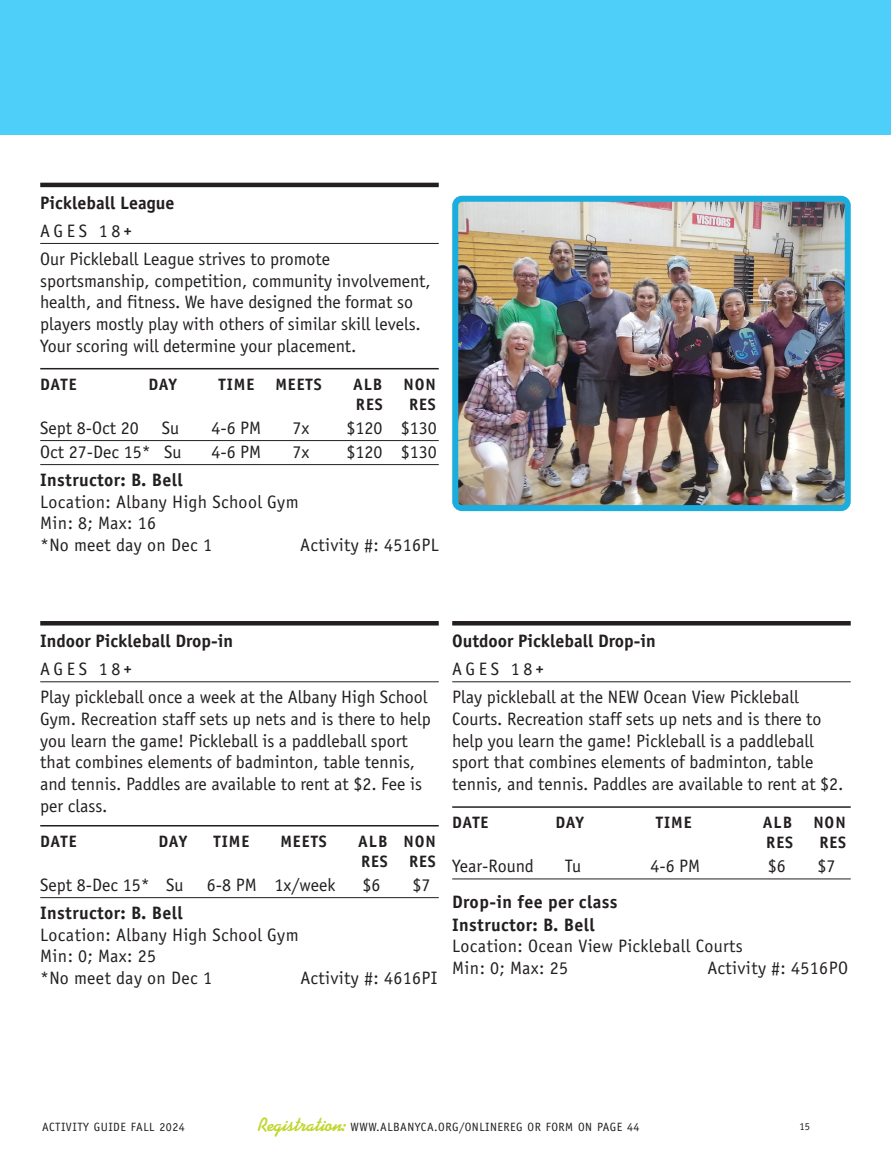
<style>
.page{position:relative;width:891px;height:1162px;background:#fff}
.page>*{position:absolute;margin:0;border:0;box-sizing:border-box;transform-origin:0 0}
._03_Class_Description{font:18px/21.8px "Officina Sans Std";color:#231f20}
._08_Location_or_more_lines_of_other_info{font:18px "Officina Sans Std";letter-spacing:.02em;color:#231f20}
._06_When_Where_Prices{font:18px "Officina Sans Std";color:#231f20}
._07_Instructor__or_first_line_of_other_in{font:700 18px "Officina Sans Std";letter-spacing:.02em;color:#231f20}
._01_Class_Camp_Name__Big_Rule{font:700 18px "Officina Sans Std";color:#231f20}
._02_Age_Group_Subhead{font:18px "Officina Sans Std";letter-spacing:.2em;color:#231f20}
._05_Schedule_Header_Lower_Half{font:700 16.5px/20px "Officina Sans Std";letter-spacing:.055em;color:#231f20}
.t1{font:12px "Officina Sans Std";letter-spacing:.04em;color:#231f20}
.t2{font:10.5px "Officina Sans Std";color:#231f20}
.s1{font-family:"Solano Gothic Retro MVB Std Caps Bd"}
.s2{font-family:"Kaufmann Std";font-weight:700;font-size:19.5px;color:#c1d72f}
</style>
<div class="page">
<div style="left:0;top:0;width:891px;height:135px;background:#4ecffa"></div>
<div style="left:40px;top:620px;width:399px;height:5px;background:#231f20"></div>
<hr style="left:40px;top:681px;width:399px;height:1px;background:#231f20">
<hr style="left:40px;top:824px;width:399px;height:2px;background:#231f20">
<hr style="left:40px;top:897px;width:399px;height:1px;background:#231f20">
<hr style="left:40px;top:183px;width:399px;height:4px;background:#231f20">
<hr style="left:40px;top:243px;width:399px;height:1px;background:#231f20">
<hr style="left:40px;top:368px;width:399px;height:1px;background:#231f20">
<hr style="left:40px;top:440px;width:399px;height:1px;background:#231f20">
<hr style="left:40px;top:464px;width:399px;height:1px;background:#231f20">
<img style="left:459px;top:203px;width:384px;height:301px">
<div style="left:452px;top:196px;width:398px;height:315px;border:6px solid #1aaddd;border-radius:7px"></div>
<div style="left:452px;top:620px;width:398px;height:5px;background:#231f20"></div>
<hr style="left:452px;top:681px;width:398px;height:1px;background:#231f20">
<hr style="left:452px;top:806px;width:398px;height:1px;background:#231f20">
<hr style="left:452px;top:878px;width:398px;height:1px;background:#231f20">
<p class="_01_Class_Camp_Name__Big_Rule" style="left:40px;top:191px;width:136px">Pickleball League</p>
<p class="_02_Age_Group_Subhead" style="left:40px;top:220px;width:92px">AGES 18<span class="s1">+</span></p>
<p class="_03_Class_Description" style="left:40px;top:248px;width:392px">Our Pickleball League strives to promote sportsmanship, competition, community involvement, health, and fitness. We have designed the format so players mostly play with others of similar skill levels.<br>Your scoring will determine your placement.</p>
<p class="_05_Schedule_Header_Lower_Half" style="left:40px;top:374px;width:38px">DATE</p>
<p class="_05_Schedule_Header_Lower_Half" style="left:148px;top:374px;width:30px">DAY</p>
<p class="_05_Schedule_Header_Lower_Half" style="left:219px;top:374px;width:37px">TIME</p>
<p class="_05_Schedule_Header_Lower_Half" style="left:275px;top:374px;width:48px">MEETS</p>
<p class="_05_Schedule_Header_Lower_Half" style="left:353px;top:374px;width:31px">ALB</p>
<p class="_05_Schedule_Header_Lower_Half" style="left:403px;top:374px;width:34px">NON</p>
<p class="_05_Schedule_Header_Lower_Half" style="left:356px;top:393px;width:28px">RES</p>
<p class="_05_Schedule_Header_Lower_Half" style="left:409px;top:393px;width:28px">RES</p>
<p class="_06_When_Where_Prices" style="left:40px;top:417px;width:100px">Sept 8-Oct 20</p>
<p class="_06_When_Where_Prices" style="left:162px;top:417px;width:19px">Su</p>
<p class="_06_When_Where_Prices" style="left:211px;top:417px;width:51px">4-6 PM</p>
<p class="_06_When_Where_Prices" style="left:292px;top:417px;width:18px">7x</p>
<p class="_06_When_Where_Prices" style="left:347px;top:417px;width:92px">$120 $130</p>
<p class="_06_When_Where_Prices" style="left:40px;top:441px;width:143px">Oct 27-Dec 15* Su</p>
<p class="_06_When_Where_Prices" style="left:211px;top:441px;width:51px">4-6 PM</p>
<p class="_06_When_Where_Prices" style="left:292px;top:441px;width:18px">7x</p>
<p class="_06_When_Where_Prices" style="left:347px;top:441px;width:92px">$120 $130</p>
<p class="_07_Instructor__or_first_line_of_other_in" style="left:40px;top:468px;width:144px">Instructor: B. Bell</p>
<p class="_08_Location_or_more_lines_of_other_info" style="left:40px;top:491px;width:260px">Location: Albany High School Gym</p>
<p class="_08_Location_or_more_lines_of_other_info" style="left:40px;top:512px;width:117px">Min: 8; Max: 16</p>
<p class="_08_Location_or_more_lines_of_other_info" style="left:40px;top:534px;width:173px">*No meet day on Dec 1</p>
<p class="_08_Location_or_more_lines_of_other_info" style="left:300px;top:534px;width:140px">Activity #: 4516PL</p>
<p class="_01_Class_Camp_Name__Big_Rule" style="left:40px;top:629px;width:194px">Indoor Pickleball Drop-in</p>
<p class="_02_Age_Group_Subhead" style="left:40px;top:658px;width:92px">AGES 18<span class="s1">+</span></p>
<p class="_03_Class_Description" style="left:40px;top:686px;width:392px">Play pickleball once a week at the Albany High School Gym. Recreation staff sets up nets and is there to help you learn the game! Pickleball is a paddleball sport that combines elements of badminton, table tennis, and tennis. Paddles are available to rent at $2. Fee is per class.</p>
<p class="_05_Schedule_Header_Lower_Half" style="left:40px;top:830px;width:38px">DATE</p>
<p class="_05_Schedule_Header_Lower_Half" style="left:159px;top:830px;width:30px">DAY</p>
<p class="_05_Schedule_Header_Lower_Half" style="left:214px;top:830px;width:37px">TIME</p>
<p class="_05_Schedule_Header_Lower_Half" style="left:280px;top:830px;width:48px">MEETS</p>
<p class="_05_Schedule_Header_Lower_Half" style="left:358px;top:830px;width:79px">ALB NON<br>RES</p>
<p class="_05_Schedule_Header_Lower_Half" style="left:409px;top:850px;width:28px">RES</p>
<p class="_06_When_Where_Prices" style="left:40px;top:873px;width:145px">Sept 8-Dec 15* Su</p>
<p class="_06_When_Where_Prices" style="left:207px;top:873px;width:130px">6-8 PM 1x/week</p>
<p class="_06_When_Where_Prices" style="left:362px;top:873px;width:19px">$6</p>
<p class="_06_When_Where_Prices" style="left:412px;top:873px;width:19px">$7</p>
<p class="_07_Instructor__or_first_line_of_other_in" style="left:40px;top:901px;width:144px">Instructor: B. Bell</p>
<p class="_08_Location_or_more_lines_of_other_info" style="left:40px;top:923px;width:260px">Location: Albany High School Gym</p>
<p class="_08_Location_or_more_lines_of_other_info" style="left:40px;top:945px;width:117px">Min: 0; Max: 25</p>
<p class="_08_Location_or_more_lines_of_other_info" style="left:40px;top:967px;width:173px">*No meet day on Dec 1</p>
<p class="_08_Location_or_more_lines_of_other_info" style="left:300px;top:967px;width:139px">Activity #: 4616PI</p>
<p class="_01_Class_Camp_Name__Big_Rule" style="left:452px;top:629px;width:205px">Outdoor Pickleball Drop-in</p>
<p class="_02_Age_Group_Subhead" style="left:452px;top:658px;width:92px">AGES 18<span class="s1">+</span></p>
<p class="_03_Class_Description" style="left:452px;top:686px;width:390px">Play pickleball at the NEW Ocean View Pickleball Courts. Recreation staff sets up nets and is there to help you learn the game! Pickleball is a paddleball sport that combines elements of badminton, table tennis, and tennis. Paddles are available to rent at $2.</p>
<p class="_05_Schedule_Header_Lower_Half" style="left:452px;top:812px;width:38px">DATE</p>
<p class="_05_Schedule_Header_Lower_Half" style="left:555px;top:812px;width:30px">DAY</p>
<p class="_05_Schedule_Header_Lower_Half" style="left:656px;top:812px;width:37px">TIME</p>
<p class="_05_Schedule_Header_Lower_Half" style="left:763px;top:812px;width:31px">ALB</p>
<p class="_05_Schedule_Header_Lower_Half" style="left:813px;top:812px;width:34px">NON</p>
<p class="_05_Schedule_Header_Lower_Half" style="left:766px;top:831px;width:28px">RES</p>
<p class="_05_Schedule_Header_Lower_Half" style="left:819px;top:831px;width:28px">RES</p>
<p class="_06_When_Where_Prices" style="left:452px;top:855px;width:83px">Year-Round</p>
<p class="_06_When_Where_Prices" style="left:565px;top:855px;width:18px">Tu</p>
<p class="_06_When_Where_Prices" style="left:650px;top:855px;width:51px">4-6 PM</p>
<p class="_06_When_Where_Prices" style="left:767px;top:855px;width:19px">$6</p>
<p class="_06_When_Where_Prices" style="left:817px;top:855px;width:19px">$7</p>
<p class="_07_Instructor__or_first_line_of_other_in" style="left:452px;top:890px;width:167px">Drop-in fee per class</p>
<p class="_07_Instructor__or_first_line_of_other_in" style="left:452px;top:912px;width:144px">Instructor: B. Bell</p>
<p class="_08_Location_or_more_lines_of_other_info" style="left:452px;top:935px;width:292px">Location: Ocean View Pickleball Courts</p>
<p class="_08_Location_or_more_lines_of_other_info" style="left:452px;top:957px;width:117px">Min: 0; Max: 25</p>
<p class="_08_Location_or_more_lines_of_other_info" style="left:707px;top:957px;width:142px">Activity #: 4516PO</p>
<p class="t1" style="left:42px;top:1119px;width:144px">ACTIVITY GUIDE FALL 2024</p>
<p class="t1" style="left:258px;top:1119px;width:383px"><span class="s2">Registration:</span> WWW.ALBANYCA.ORG/ONLINEREG OR FORM ON PAGE 44</p>
<p class="t2" style="left:799px;top:1119px;width:12px">15</p>
</div>
